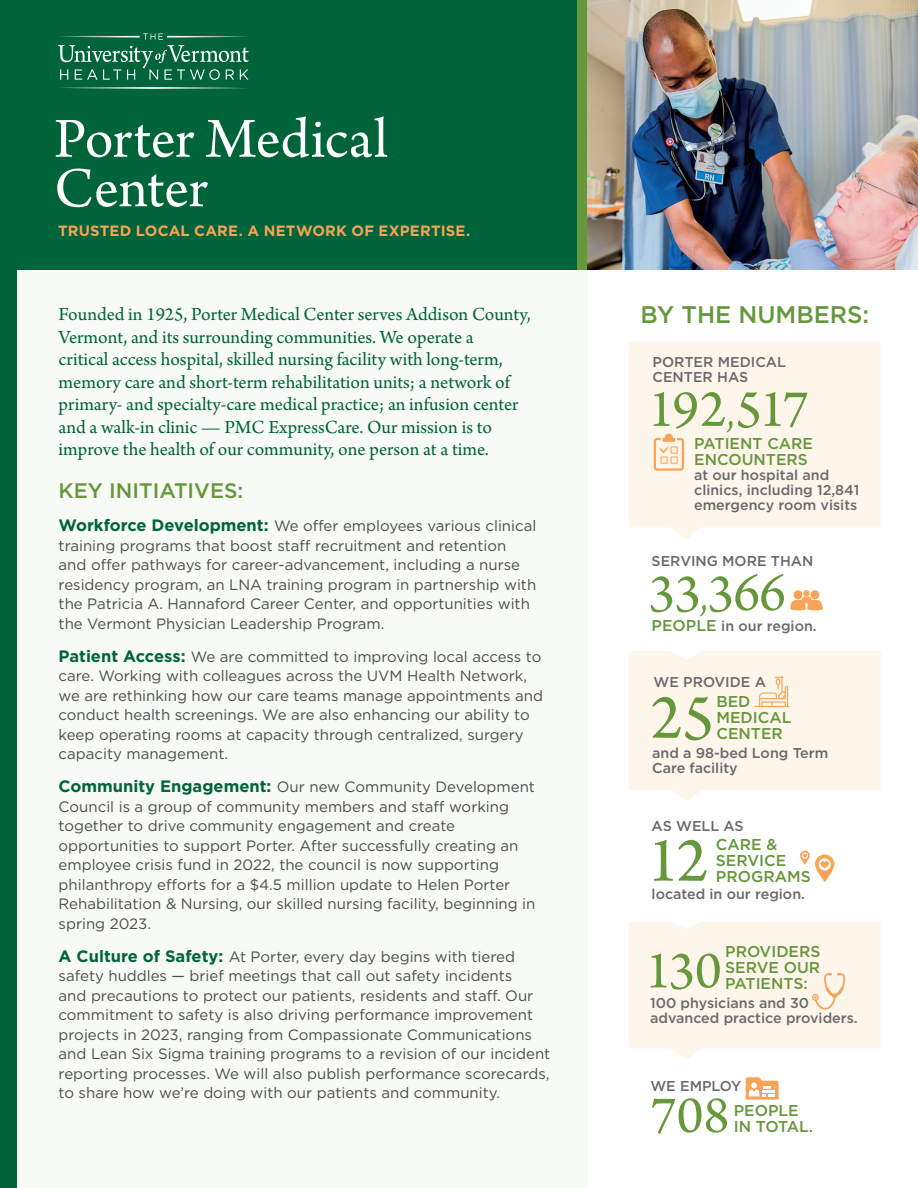
<style>
.page{position:relative;width:918px;height:1188px;background:#fff}
.page>*{position:absolute;margin:0;border:0;box-sizing:border-box;transform-origin:0 0}
.t1{font:67.05px "Arno Pro";color:#65973b}
.t2{font:59.4px/49.5px "Arno Pro";letter-spacing:-.005em;color:#fff}
.t3{font:55.5px "Arno Pro";letter-spacing:-.01em;color:#65973b}
.t4{font:500 24px "Gotham";color:#65973b}
.t5{font:500 21px "Gotham";color:#65973b}
.t6{font:19.5px/22.5px "Arno Pro";color:#00643b}
.t7{font:500 15.6px/15.8px "Gotham";color:#65973b}
.t8{font:15px/19.5px "Gotham";color:#4c4d4f}
.t9{font:700 14.85px "Gotham";letter-spacing:.015em;color:#f8a355}
.t10{font:500 14.25px/15px "Gotham";color:#69696c}
.s1{font-weight:700;font-size:16.5px;color:#00643b}
.s2{font-size:37.5px}
.s3{font-size:15.6px;color:#65973b}
</style>
<div class="page">
<img style="left:587px;top:0;width:331px;height:270px">
<div style="left:0;top:0;width:587px;height:270px;background:#00643b"></div>
<div style="left:578px;top:0;width:9px;height:270px;background:#65973b"></div>
<svg style="left:60px;top:87px;width:186px;height:2px"></svg>
<svg style="left:58px;top:33px;width:191px;height:47px"></svg>
<div style="left:0;top:270px;width:587px;height:918px;background:#f7faf5"></div>
<div style="left:0;top:270px;width:16px;height:918px;background:#00643b"></div>
<svg style="left:746px;top:1077px;width:33px;height:23px"></svg>
<div style="left:629px;top:342px;width:252px;height:198px;background:#fef5eb"></div>
<svg style="left:629px;top:651px;width:252px;height:150px"></svg>
<svg style="left:629px;top:922px;width:252px;height:138px"></svg>
<svg style="left:790px;top:590px;width:33px;height:20px"></svg>
<svg style="left:800px;top:851px;width:34px;height:31px"></svg>
<svg style="left:654px;top:434px;width:30px;height:37px"></svg>
<p class="t2" style="left:54px;top:117px;width:335px">Porter Medical<br>Center</p>
<p class="t9" style="left:58px;top:221px;width:414px">TRUSTED LOCAL CARE. A NETWORK OF EXPERTISE.</p>
<p class="t6" style="left:59px;top:304px;width:474px">Founded in 1925, Porter Medical Center serves Addison County, Vermont, and its surrounding communities. We operate a<br>critical access hospital, skilled nursing facility with long-term, memory care and short-term rehabilitation units; a network of primary- and specialty-care medical practice; an infusion center and a walk-in clinic — PMC ExpressCare. Our mission is to improve the health of our community, one person at a time.</p>
<p class="t5" style="left:59px;top:477px;width:186px">KEY INITIATIVES:</p>
<p class="t8" style="left:59px;top:516px;width:479px"><span class="s1">Workforce Development:</span> We offer employees various clinical training programs that boost staff recruitment and retention and offer pathways for career-advancement, including a nurse residency program, an LNA training program in partnership with the Patricia A. Hannaford Career Center, and opportunities with the Vermont Physician Leadership Program.</p>
<p class="t8" style="left:59px;top:646px;width:486px"><span class="s1">Patient Access:</span> We are committed to improving local access to care. Working with colleagues across the UVM Health Network, we are rethinking how our care teams manage appointments and conduct health screenings. We are also enhancing our ability to keep operating rooms at capacity through centralized, surgery capacity management.</p>
<p class="t8" style="left:59px;top:777px;width:478px"><span class="s1">Community Engagement:</span> Our new Community Development Council is a group of community members and staff working together to drive community engagement and create opportunities to support Porter. After successfully creating an employee crisis fund in 2022, the council is now supporting philanthropy efforts for a $4.5 million update to Helen Porter Rehabilitation &amp; Nursing, our skilled nursing facility, beginning in spring 2023.</p>
<p class="t8" style="left:59px;top:946px;width:493px"><span class="s1">A Culture of Safety:</span> At Porter, every day begins with tiered safety huddles — brief meetings that call out safety incidents<br>and precautions to protect our patients, residents and staff. Our commitment to safety is also driving performance improvement projects in 2023, ranging from Compassionate Communications and Lean Six Sigma training programs to a revision of our incident reporting processes. We will also publish performance scorecards, to share how we’re doing with our patients and community.</p>
<p class="t4" style="left:641px;top:299px;width:230px">BY THE NUMBERS:</p>
<p class="t10" style="left:653px;top:354px;width:135px">PORTER MEDICAL<br>CENTER HAS</p>
<p class="t3" style="left:648px;top:377px;width:162px">192<span class="s2">,</span>517</p>
<p class="t7" style="left:694px;top:435px;width:120px">PATIENT CARE<br>ENCOUNTERS</p>
<p class="t10" style="left:694px;top:467px;width:167px">at our hospital and clinics, including 12,841 emergency room visits</p>
<p class="t10" style="left:652px;top:554px;width:163px">SERVING MORE THAN</p>
<p class="t3" style="left:649px;top:562px;width:139px">33<span class="s2">,</span>366</p>
<p class="t10" style="left:652px;top:619px;width:167px"><span class="s3">PEOPLE</span> in our region.</p>
<p class="t10" style="left:654px;top:674px;width:114px">WE PROVIDE A</p>
<p class="t1" style="left:651px;top:679px;width:65px">25</p>
<p class="t7" style="left:716px;top:694px;width:76px">BED<br>MEDICAL<br>CENTER</p>
<p class="t10" style="left:652px;top:745px;width:178px;line-height:15.8px">and a 98-bed Long Term<br>Care facility</p>
<p class="t10" style="left:652px;top:819px;width:94px">AS WELL AS</p>
<p class="t1" style="left:647px;top:822px;width:63px">12</p>
<p class="t7" style="left:716px;top:837px;width:96px">CARE &amp;<br>SERVICE<br>PROGRAMS</p>
<p class="t10" style="left:652px;top:887px;width:155px">located in our region.</p>
<p class="t3" style="left:645px;top:939px;width:78px">130</p>
<p class="t7" style="left:725px;top:944px;width:97px;text-align:justify">PROVIDERS SERVE OUR PATIENTS:</p>
<p class="t10" style="left:650px;top:996px;width:209px">100 physicians and 30 advanced practice providers.</p>
<p class="t10" style="left:650px;top:1078px;width:92px">WE EMPLOY</p>
<p class="t3" style="left:650px;top:1084px;width:81px">708</p>
<p class="t7" style="left:734px;top:1102px;width:81px">PEOPLE<br>IN TOTAL.</p>
</div>
